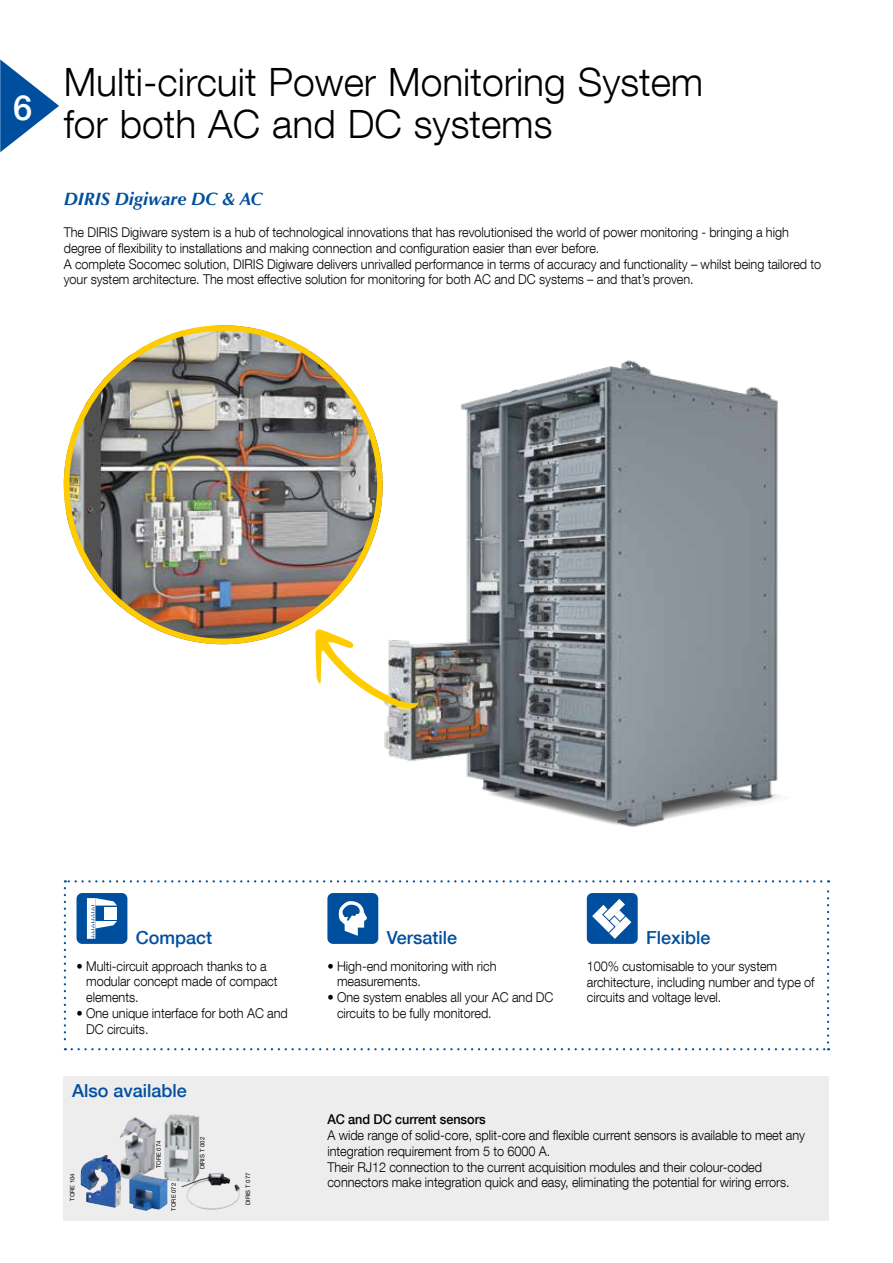
<style>
.page{position:relative;width:893px;height:1263px;background:#fff}
.page>*{position:absolute;margin:0;border:0;box-sizing:border-box;transform-origin:0 0}
.t1{font:300 39px/42px "Helvetica Neue LT Com";color:#000}
.t2{font:500 34.5px "Helvetica Neue LT Com";color:#fff}
.t3{font:500 18px "Helvetica Neue LT Com";color:#004f9f}
.t4{font:italic 700 18px "Optima LT Std";color:#004f9f}
.t5{font:300 13.5px/15.8px "Helvetica Neue LT Com";letter-spacing:-.005em;color:#000;scale:.94 1}
.t6{font:500 13.5px "Helvetica Neue LT Com";letter-spacing:-.005em;color:#000;scale:.94 1}
.t7{font:6px "Helvetica Neue LT Com";color:#000}
</style>
<div class="page">
<svg style="left:0;top:59px;width:59px;height:93px"></svg>
<div style="left:64px;top:1076px;width:765px;height:144px;background:#ededed"></div>
<svg style="left:64px;top:888px;width:2px;height:162px"></svg>
<svg style="left:72px;top:1048px;width:757px;height:2px"></svg>
<svg style="left:827px;top:880px;width:2px;height:162px"></svg>
<svg style="left:65px;top:880px;width:756px;height:2px"></svg>
<div style="left:587px;top:893px;width:51px;height:51px;background:#004f9f;border-radius:6px"></div>
<svg style="left:592px;top:899px;width:39px;height:40px"></svg>
<div style="left:327px;top:893px;width:51px;height:51px;background:#004f9f;border-radius:6px"></div>
<svg style="left:338px;top:901px;width:29px;height:35px"></svg>
<div style="left:77px;top:893px;width:50px;height:51px;background:#004f9f;border-radius:6px"></div>
<svg style="left:87px;top:898px;width:30px;height:41px"></svg>
<img style="left:164px;top:1114px;width:35px;height:68px">
<img style="left:181px;top:1173px;width:59px;height:37px">
<img style="left:119px;top:1117px;width:37px;height:62px">
<img style="left:81px;top:1155px;width:40px;height:53px">
<img style="left:129px;top:1174px;width:38px;height:37px">
<img style="left:363px;top:360px;width:415px;height:468px">
<img style="left:64px;top:325px;width:319px;height:319px;border-radius:159px">
<svg style="left:315px;top:628px;width:103px;height:81px"></svg>
<h2 class="t2" style="left:13px;top:87px;width:21px">6</h2>
<h1 class="t1" style="left:64px;top:60px;width:641px">Multi-circuit Power Monitoring System for both AC and DC systems</h1>
<h3 class="t4" style="left:64px;top:188px;width:200px">DIRIS Digiware DC &amp; AC</h3>
<p class="t5" style="left:64px;top:224px;width:807px">The DIRIS Digiware system is a hub of technological innovations that has revolutionised the world of power monitoring - bringing a high degree of flexibility to installations and making connection and configuration easier than ever before.<br>A complete Socomec solution, DIRIS Digiware delivers unrivalled performance in terms of accuracy and functionality – whilst being tailored to your system architecture. The most effective solution for monitoring for both AC and DC systems – and that’s proven.</p>
<h3 class="t3" style="left:136px;top:927px;width:78px">Compact</h3>
<h3 class="t3" style="left:387px;top:927px;width:72px">Versatile</h3>
<h3 class="t3" style="left:646px;top:927px;width:66px">Flexible</h3>
<p class="t5" style="left:86px;top:958px;width:205px;text-indent:-10px">• Multi-circuit approach thanks to a modular concept made of compact elements.</p>
<p class="t5" style="left:86px;top:1005px;width:216px;text-indent:-10px">• One unique interface for both AC and<br>DC circuits.</p>
<p class="t5" style="left:587px;top:958px;width:244px">100% customisable to your system architecture, including number and type of circuits and voltage level.</p>
<p class="t5" style="left:337px;top:958px;width:171px;text-indent:-10px">• High-end monitoring with rich measurements.</p>
<p class="t5" style="left:337px;top:989px;width:232px;text-indent:-10px">• One system enables all your AC and DC circuits to be fully monitored.</p>
<h3 class="t3" style="left:72px;top:1080px;width:116px">Also available</h3>
<p class="t7" style="left:155px;top:1168px;width:29px;rotate:-90deg">TORE 074</p>
<p class="t7" style="left:69px;top:1201px;width:29px;rotate:-90deg">TORE 104</p>
<p class="t7" style="left:170px;top:1210px;width:29px;rotate:-90deg">TORE 072</p>
<p class="t7" style="left:199px;top:1169px;width:34px;rotate:-90deg">DIRIS T 002</p>
<p class="t7" style="left:244px;top:1205px;width:34px;rotate:-90deg">DIRIS T 077</p>
<p class="t6" style="left:327px;top:1111px;width:170px">AC and DC current sensors</p>
<p class="t5" style="left:327px;top:1127px;width:510px">A wide range of solid-core, split-core and flexible current sensors is available to meet any integration requirement from 5 to 6000 A.<br>Their RJ12 connection to the current acquisition modules and their colour-coded connectors make integration quick and easy, eliminating the potential for wiring errors.</p>
</div>
